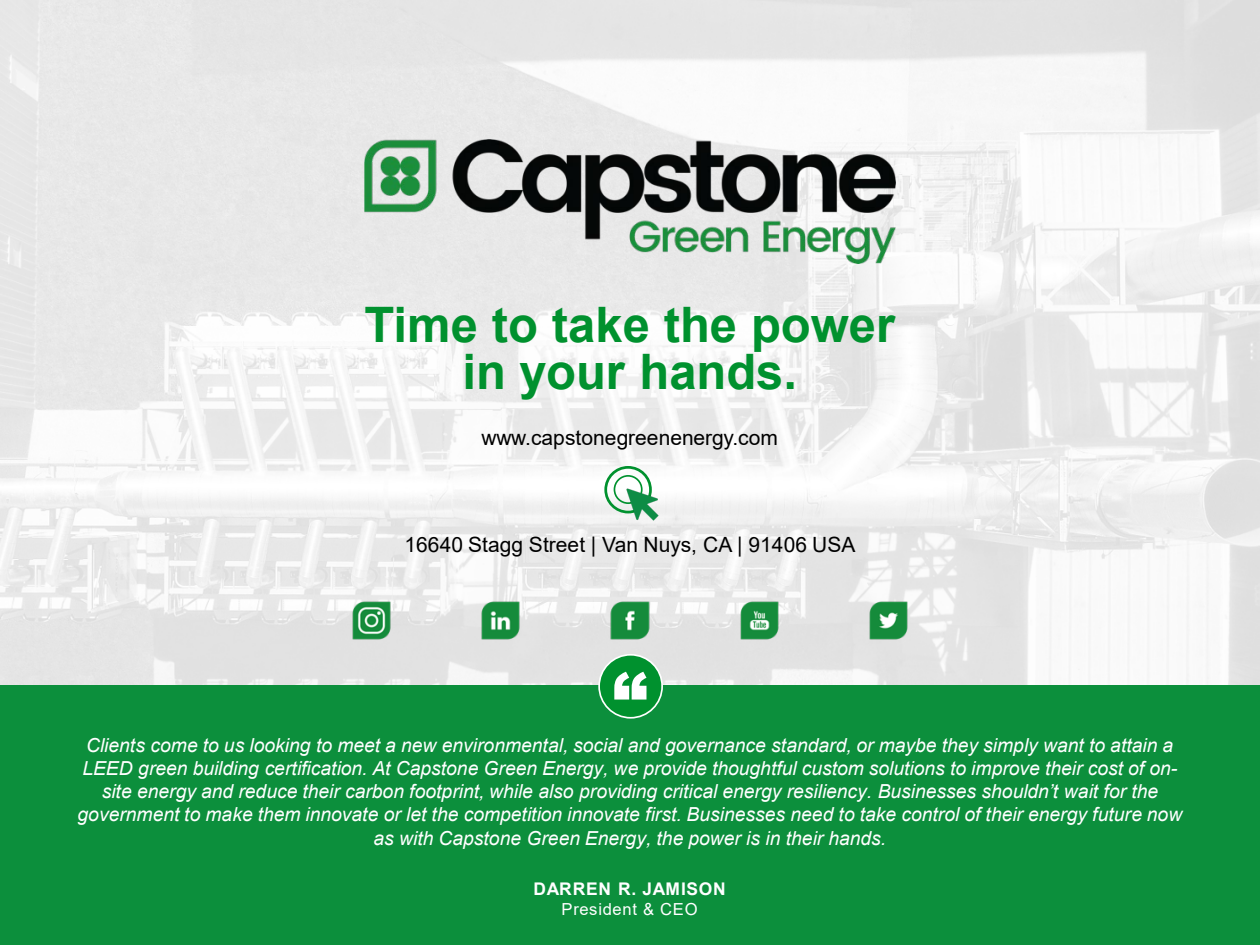
<style>
.page{position:relative;width:1260px;height:945px;background:#fff}
.page>*{position:absolute;margin:0;border:0;box-sizing:border-box;transform-origin:0 0}
.t1{font:900 70px "Arial";color:#fff}
.t2{font:700 49px/47.1px "Arial";color:#00912e;text-align:center}
.t3{font:21px "Arial";letter-spacing:.005em;color:#000}
.t4{font:italic 19.25px/23.1px "Arial";color:#fff;text-align:center}
.t5{font:700 17.5px "Arial";letter-spacing:.035em;color:#fff}
.t6{font:16.62px "Arial";letter-spacing:.04em;color:#fff}
</style>
<div class="page">
<img style="left:1px;top:0;width:1259px;height:686px">
<div style="left:0;top:686px;width:1260px;height:259px;background:#0c8f3c"></div>
<div style="left:599px;top:655px;width:63px;height:63px;background:#00912e;border-radius:50%"></div>
<div style="left:598px;top:654px;width:65px;height:65px;border:2px solid #fff;border-radius:50%"></div>
<div style="left:614px;top:475px;width:29px;height:29px;border:2px solid #00912e;border-radius:50%"></div>
<div style="left:604px;top:466px;width:48px;height:47px;border:3px solid #00912e;border-radius:50%"></div>
<img style="left:616px;top:477px;width:53px;height:54px">
<img style="left:364px;top:139px;width:532px;height:125px">
<img style="left:866px;top:597px;width:46px;height:46px">
<img style="left:736px;top:597px;width:46px;height:46px">
<img style="left:607px;top:597px;width:46px;height:46px">
<img style="left:478px;top:597px;width:46px;height:46px">
<img style="left:348px;top:597px;width:46px;height:46px">
<h2 class="t2" style="left:365px;top:302px;width:532px">Time to take the power in your hands.</h2>
<p class="t3" style="left:481px;top:424px;width:298px">www.capstonegreenenergy.com</p>
<p class="t3" style="left:404px;top:530px;width:453px">16640 Stagg Street | Van Nuys, CA | 91406 USA</p>
<h1 class="t1" style="left:612px;top:647px;width:36px">“</h1>
<p class="t4" style="left:78px;top:734px;width:1106px">Clients come to us looking to meet a new environmental, social and governance standard, or maybe they simply want to attain a LEED green building certification. At Capstone Green Energy, we provide thoughtful custom solutions to improve their cost of on&shy;site energy and reduce their carbon footprint, while also providing critical energy resiliency. Businesses shouldn’t wait for the government to make them innovate or let the competition innovate first. Businesses need to take control of their energy future now as with Capstone Green Energy, the power is in their hands.</p>
<p class="t5" style="left:533px;top:876px;width:194px">DARREN R. JAMISON</p>
<p class="t6" style="left:562px;top:898px;width:137px">President &amp; CEO</p>
</div>
